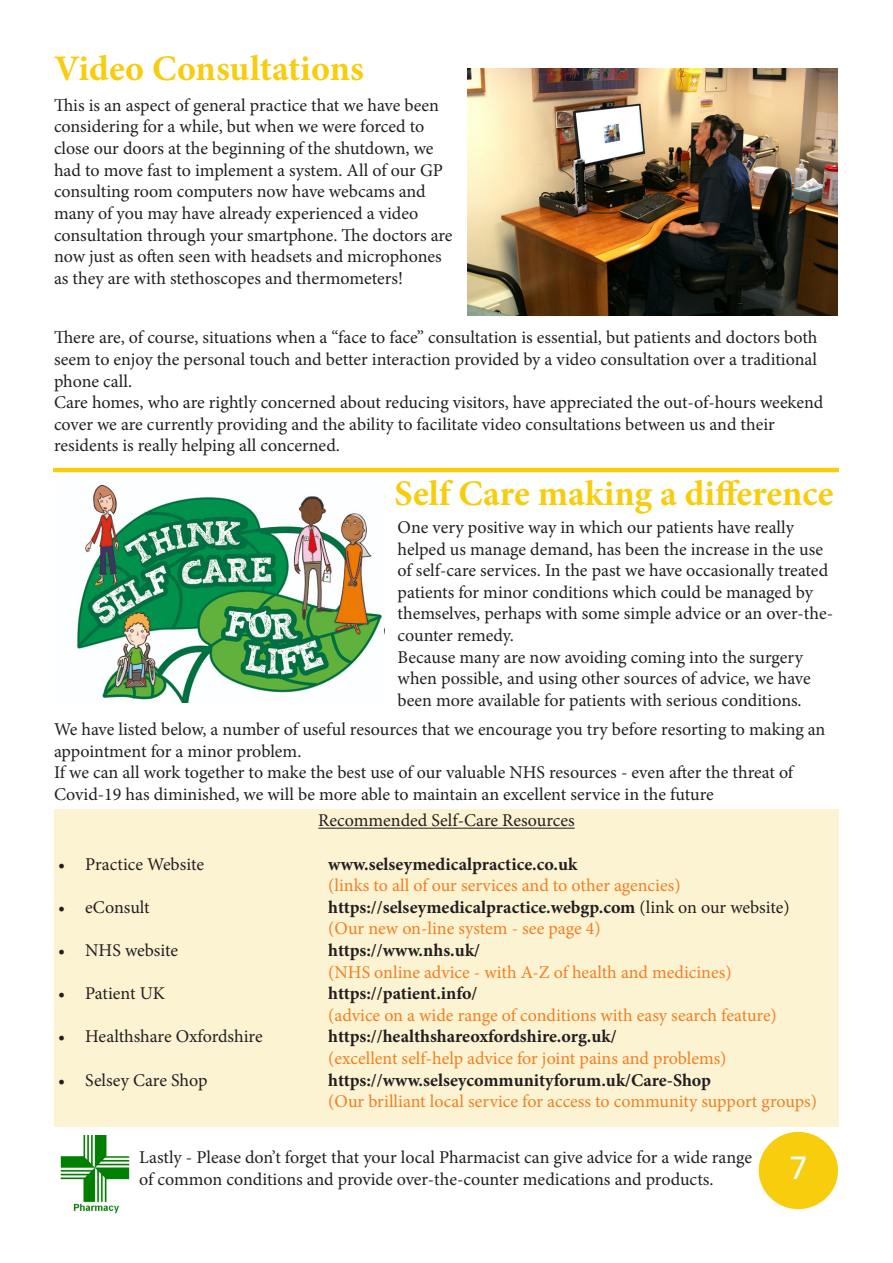
<style>
.page{position:relative;width:893px;height:1263px;background:#fff}
.page>*{position:absolute;margin:0;border:0;box-sizing:border-box;transform-origin:0 0}
.t1{font:700 36px "Minion Pro";color:#f7cd0e}
.t2{font:36px "Calibri";color:#fff}
.t3{font:18px/21.6px "Minion Pro";letter-spacing:-.005em;color:#231f20}
.t4{font:18px/21.6px "Minion Pro";color:#f27e22}
.t5{font:700 18px/21.6px "Minion Pro";color:#231f20}
.s1{font-weight:700;color:#231f20}
.s2{font-weight:400}
.s3{font-weight:400;color:#f27e22}
</style>
<div class="page">
<div style="left:759px;top:1132px;width:79px;height:77px;background:#f7cd0e;border-radius:50%"></div>
<div style="left:54px;top:809px;width:785px;height:318px;background:#fcf3d2"></div>
<hr style="left:318px;top:828px;width:257px;height:1px;background:#231f20">
<hr style="left:53px;top:468px;width:786px;height:4px;background:#f7cd0e">
<img style="left:60px;top:1135px;width:70px;height:79px">
<img style="left:76px;top:485px;width:306px;height:218px">
<img style="left:468px;top:69px;width:370px;height:246px">
<p class="t1" style="left:54px;top:43px;width:311px">Video Consultations</p>
<p class="t3" style="left:54px;top:94px;width:400px">This is an aspect of general practice that we have been considering for a while, but when we were forced to close our doors at the beginning of the shutdown, we had to move fast to implement a system. All of our GP consulting room computers now have webcams and many of you may have already experienced a video consultation through your smartphone. The doctors are now just as often seen with headsets and microphones as they are with stethoscopes and thermometers!</p>
<p class="t3" style="left:54px;top:327px;width:765px;text-align:justify">There are, of course, situations when a “face to face” consultation is essential, but patients and doctors both seem to enjoy the personal touch and better interaction provided by a video consultation over a traditional phone call.</p>
<p class="t3" style="left:54px;top:392px;width:771px">Care homes, who are rightly concerned about reducing visitors, have appreciated the out-of-hours weekend cover we are currently providing and the ability to facilitate video consultations between us and their residents is really helping all concerned.</p>
<p class="t1" style="left:395px;top:468px;width:440px">Self Care making a difference</p>
<p class="t3" style="left:398px;top:516px;width:437px">One very positive way in which our patients have really helped us manage demand, has been the increase in the use of self-care services. In the past we have occasionally treated patients for minor conditions which could be managed by themselves, perhaps with some simple advice or an over-the&shy;counter remedy.</p>
<p class="t3" style="left:398px;top:646px;width:415px">Because many are now avoiding coming into the surgery when possible, and using other sources of advice, we have been more available for patients with serious conditions.</p>
<p class="t3" style="left:54px;top:718px;width:773px">We have listed below, a number of useful resources that we encourage you try before resorting to making an appointment for a minor problem.</p>
<p class="t3" style="left:54px;top:762px;width:741px">If we can all work together to make the best use of our valuable NHS resources - even after the threat of<br>Covid-19 has diminished, we will be more able to maintain an excellent service in the future</p>
<p class="t3" style="left:318px;top:810px;width:258px">Recommended Self-Care Resources</p>
<p class="t3" style="left:58px;top:853px;width:147px">• Practice Website</p>
<p class="t4" style="left:328px;top:853px;width:354px"><span class="s1">www.selseymedicalpractice.co.uk<br></span>(links to all of our services and to other agencies)</p>
<p class="t3" style="left:58px;top:896px;width:93px">• eConsult</p>
<p class="t5" style="left:328px;top:896px;width:463px">https://selseymedicalpractice.webgp.com <span class="s2">(link on our website) </span><span class="s3">(Our new on-line system - see page 4)</span></p>
<p class="t3" style="left:58px;top:939px;width:121px">• NHS website</p>
<p class="t4" style="left:328px;top:939px;width:405px"><span class="s1">https://www.nhs.uk/<br></span>(NHS online advice - with A-Z of health and medicines)</p>
<p class="t3" style="left:58px;top:983px;width:108px">• Patient UK</p>
<p class="t4" style="left:328px;top:983px;width:450px"><span class="s1">https://patient.info/<br></span>(advice on a wide range of conditions with easy search feature)</p>
<p class="t3" style="left:58px;top:1026px;width:206px">• Healthshare Oxfordshire</p>
<p class="t4" style="left:328px;top:1026px;width:400px"><span class="s1">https://healthshareoxfordshire.org.uk/<br></span>(excellent self-help advice for joint pains and problems)</p>
<p class="t3" style="left:58px;top:1069px;width:151px">• Selsey Care Shop</p>
<p class="t4" style="left:328px;top:1069px;width:490px"><span class="s1">https://www.selseycommunityforum.uk/Care-Shop<br></span>(Our brilliant local service for access to community support groups)</p>
<p class="t3" style="left:139px;top:1146px;width:614px">Lastly - Please don’t forget that your local Pharmacist can give advice for a wide range of common conditions and provide over-the-counter medications and products.</p>
<h1 class="t2" style="left:789px;top:1144px;width:20px">7</h1>
</div>
